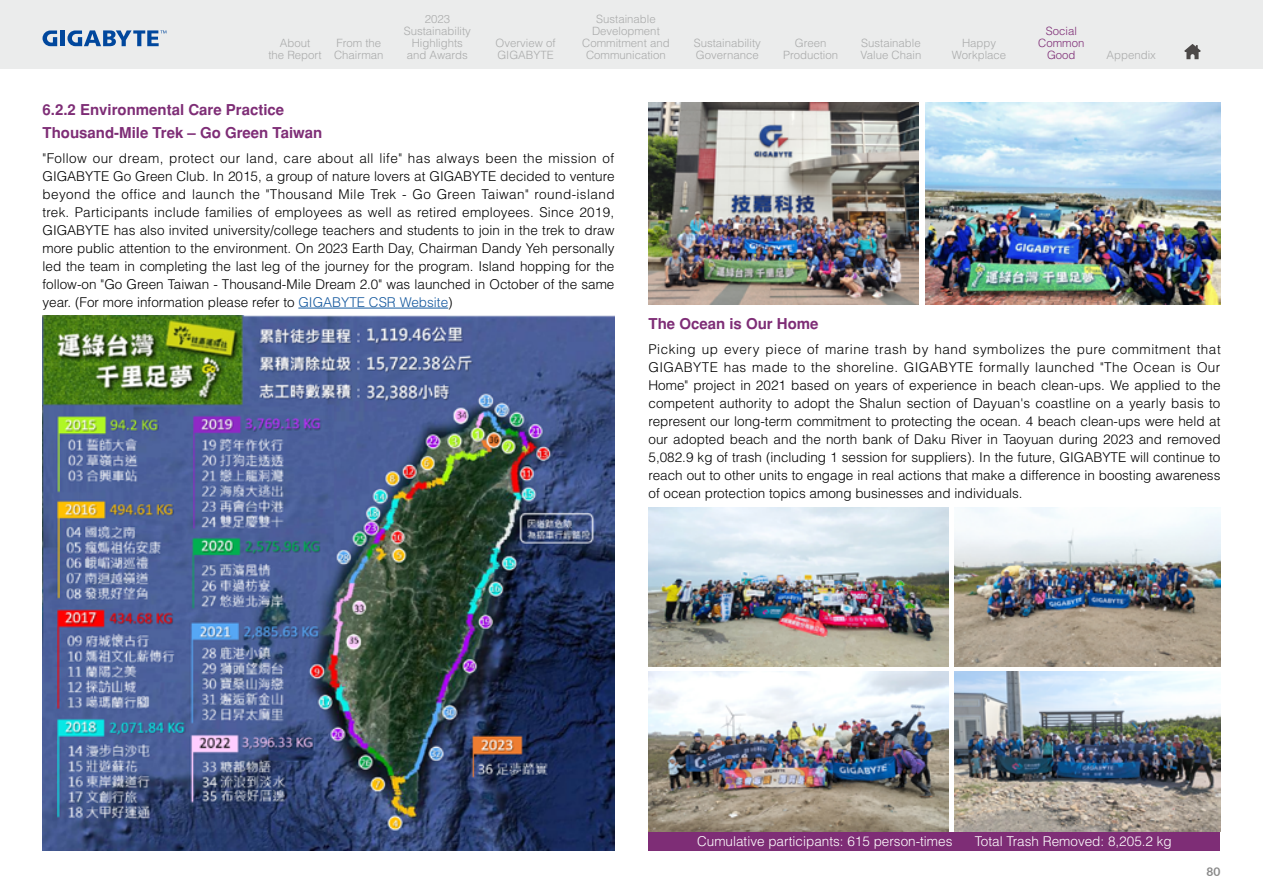
<style>
.page{position:relative;width:1263px;height:893px;background:#fff}
.page>*{position:absolute;margin:0;border:0;box-sizing:border-box;transform-origin:0 0}
.t1{font:700 15px/22.2px "Helvetica";color:#7e2d76}
.t2{font:300 13.5px/18px "Helvetica";color:#000;text-align:justify}
.t3{font:300 13.5px "Helvetica";color:#fff}
.t4{font:700 12px "Lato";color:#898989}
.t5{font:300 11.4px/12px "Helvetica";color:#aaabab;text-align:center}
.t6{font:300 11.4px/12px "Helvetica";color:#7e2d76;text-align:center}
.s1{color:#15599f}
</style>
<div class="page">
<hr style="left:298px;top:308px;width:150px;height:1px;background:#15599f">
<div style="left:648px;top:832px;width:572px;height:18px;background:#7e2d76"></div>
<img style="left:648px;top:508px;width:300px;height:159px">
<img style="left:954px;top:508px;width:266px;height:159px">
<img style="left:648px;top:102px;width:271px;height:202px">
<img style="left:926px;top:102px;width:294px;height:202px">
<img style="left:43px;top:315px;width:571px;height:535px">
<img style="left:648px;top:672px;width:300px;height:160px">
<img style="left:954px;top:672px;width:266px;height:160px">
<div style="left:0;top:0;width:1263px;height:69px;background:#ebecec"></div>
<hr style="left:61px;top:30px;width:4px;height:16px;background:#00479d">
<svg style="left:43px;top:30px;width:14px;height:16px"></svg>
<svg style="left:67px;top:30px;width:99px;height:16px"></svg>
<svg style="left:1184px;top:44px;width:17px;height:15px"></svg>
<p class="t5" style="left:268px;top:36px;width:55px">About<br>the Report</p>
<p class="t5" style="left:334px;top:36px;width:51px;text-align:left">From the<br>Chairman</p>
<p class="t5" style="left:404px;top:12px;width:69px">2023<br>Sustainability<br>Highlights and Awards</p>
<p class="t5" style="left:495px;top:36px;width:62px;text-align:left">Overview of<br>GIGABYTE</p>
<p class="t5" style="left:582px;top:12px;width:89px">Sustainable<br>Development<br>Commitment and<br>Communication</p>
<p class="t1" style="left:43px;top:99px;width:281px">6.2.2 Environmental Care Practice<br>Thousand-Mile Trek – Go Green Taiwan</p>
<p class="t2" style="left:43px;top:149px;width:574px">"Follow our dream, protect our land, care about all life" has always been the mission of GIGABYTE Go Green Club. In 2015, a group of nature lovers at GIGABYTE decided to venture beyond the office and launch the "Thousand Mile Trek - Go Green Taiwan" round-island trek. Participants include families of employees as well as retired employees. Since 2019, GIGABYTE has also invited university/college teachers and students to join in the trek to draw more public attention to the environment. On 2023 Earth Day, Chairman Dandy Yeh personally led the team in completing the last leg of the journey for the program. Island hopping for the follow-on "Go Green Taiwan - Thousand-Mile Dream 2.0" was launched in October of the same year. (For more information please refer to <span class="s1">GIGABYTE CSR Website</span>)</p>
<p class="t5" style="left:694px;top:36px;width:69px;text-align:left">Sustainability<br>Governance</p>
<p class="t5" style="left:783px;top:36px;width:56px">Green<br>Production</p>
<p class="t5" style="left:860px;top:36px;width:62px;text-align:left">Sustainable<br>Value Chain</p>
<p class="t5" style="left:952px;top:36px;width:56px">Happy<br>Workplace</p>
<p class="t6" style="left:1038px;top:24px;width:48px">Social<br>Common<br>Good</p>
<p class="t5" style="left:1106px;top:48px;width:51px">Appendix</p>
<p class="t1" style="left:648px;top:312px;width:172px">The Ocean is Our Home</p>
<p class="t2" style="left:648px;top:339px;width:574px">Picking up every piece of marine trash by hand symbolizes the pure commitment that GIGABYTE has made to the shoreline. GIGABYTE formally launched "The Ocean is Our Home" project in 2021 based on years of experience in beach clean-ups. We applied to the competent authority to adopt the Shalun section of Dayuan's coastline on a yearly basis to represent our long-term commitment to protecting the ocean. 4 beach clean-ups were held at our adopted beach and the north bank of Daku River in Taoyuan during 2023 and removed 5,082.9 kg of trash (including 1 session for suppliers). In the future, GIGABYTE will continue to reach out to other units to engage in real actions that make a difference in boosting awareness of ocean protection topics among businesses and individuals.</p>
<p class="t3" style="left:697px;top:833px;width:257px">Cumulative participants: 615 person-times</p>
<p class="t3" style="left:975px;top:833px;width:198px">Total Trash Removed: 8,205.2 kg</p>
<p class="t4" style="left:1206px;top:863px;width:15px">80</p>
</div>
